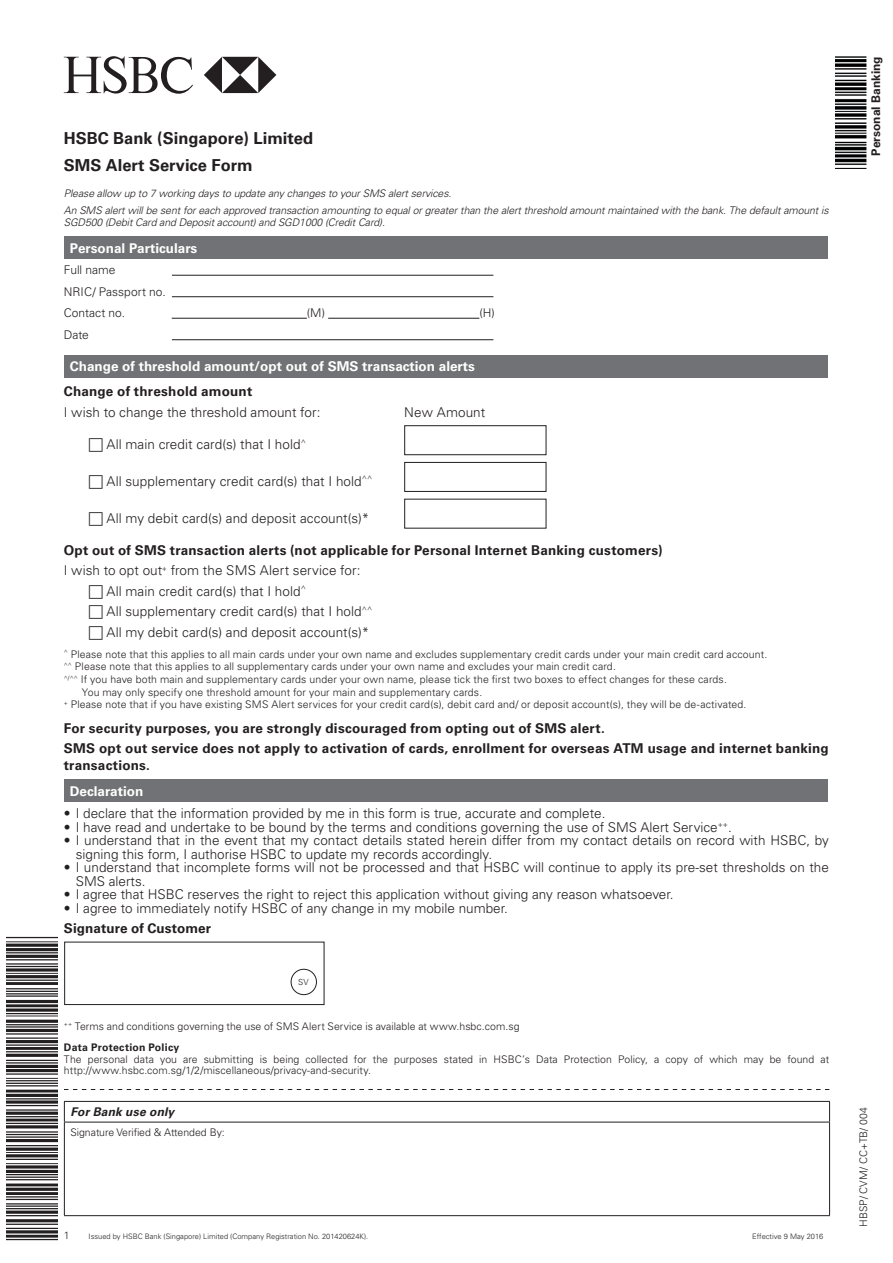
<style>
.page{position:relative;width:893px;height:1263px;background:#fff}
.page>*{position:absolute;margin:0;border:0;box-sizing:border-box;transform-origin:0 0}
.t1{font:700 16.5px "Univers";color:#231f20}
.Default{font:300 13.5px/13.5px "Univers LT Std";color:#231f20}
.Default-2{font:700 13.5px/16.2px "Univers LT Std";letter-spacing:.015em;color:#231f20}
.t2{font:700 13.5px "Univers";color:#fff}
.Body_text_9_11_5pt_L{font:700 13.5px "Univers LT Std";letter-spacing:.005em;color:#231f20}
.Body_text_9_11_5pt_L-2{font:300 12px "Univers LT Std";color:#231f20}
.t3{font:700 12px "Univers";color:#231f20}
.Body_text_9_11_5pt_L-3{font:italic 700 12px "Univers LT Std";letter-spacing:.02em;color:#231f20}
.Default-3{font:300 10.5px "Univers LT Std";letter-spacing:.015em;color:#231f20}
.Body_text_9_11_5pt_L-4{font:300 10.5px/10.5px "Univers LT Std";letter-spacing:.005em;color:#231f20}
.t4{font:italic 300 10.5px/12.6px "Univers";letter-spacing:-.01em;color:#231f20}
.Body_text_9_11_5pt_L-5{font:700 10.5px "Univers LT Std";letter-spacing:.025em;color:#231f20}
.t5{font:300 10.5px "Univers";color:#231f20}
.t6{font:300 8.4px "Univers LT Std";color:#231f20}
.t7{font:300 7.5px "Univers";color:#231f20}
</style>
<div class="page">
<img style="left:835px;top:56px;width:31px;height:113px">
<hr style="left:172px;top:275px;width:321px;height:1px;background:#231f20">
<hr style="left:172px;top:296px;width:321px;height:1px;background:#231f20">
<hr style="left:172px;top:318px;width:135px;height:1px;background:#231f20">
<hr style="left:328px;top:318px;width:151px;height:1px;background:#231f20">
<hr style="left:172px;top:339px;width:321px;height:1px;background:#231f20">
<div style="left:64px;top:236px;width:763px;height:22px;background:#717275"></div>
<div style="left:64px;top:355px;width:763px;height:22px;background:#717275"></div>
<div style="left:404px;top:425px;width:142px;height:30px;border:1px solid #231f20"></div>
<div style="left:404px;top:462px;width:142px;height:30px;border:1px solid #231f20"></div>
<div style="left:64px;top:780px;width:763px;height:22px;background:#717275"></div>
<svg style="left:64px;top:56px;width:129px;height:38px"></svg>
<svg style="left:204px;top:57px;width:72px;height:36px"></svg>
<svg style="left:64px;top:1089px;width:765px;height:1px"></svg>
<div style="left:64px;top:942px;width:260px;height:63px;border:1px solid #231f20"></div>
<div style="left:291px;top:969px;width:26px;height:26px;border:1px solid #231f20;border-radius:50%"></div>
<hr style="left:64px;top:1101px;width:766px;height:1px;background:#231f20">
<svg style="left:64px;top:1102px;width:1px;height:20px"></svg>
<svg style="left:829px;top:1102px;width:1px;height:20px"></svg>
<hr style="left:64px;top:1122px;width:766px;height:1px;background:#231f20">
<hr style="left:64px;top:1122px;width:1px;height:93px;background:#231f20">
<hr style="left:64px;top:1215px;width:766px;height:1px;background:#231f20">
<hr style="left:829px;top:1122px;width:1px;height:93px;background:#231f20">
<img style="left:6px;top:937px;width:52px;height:304px">
<p class="t1" style="left:64px;top:128px;width:251px">HSBC Bank (Singapore) Limited</p>
<p class="t1" style="left:64px;top:156px;width:191px">SMS Alert Service Form</p>
<p class="t4" style="left:64px;top:187px;width:389px">Please allow up to 7 working days to update any changes to your SMS alert services.</p>
<p class="t4" style="left:64px;top:203px;width:766px">An SMS alert will be sent for each approved transaction amounting to equal or greater than the alert threshold amount maintained with the bank. The default amount is<br>SGD500 (Debit Card and Deposit account) and SGD1000 (Credit Card).</p>
<p class="t2" style="left:70px;top:240px;width:129px">Personal Particulars</p>
<p class="Body_text_9_11_5pt_L-2" style="left:64px;top:263px;width:53px">Full name</p>
<p class="Body_text_9_11_5pt_L-2" style="left:64px;top:284px;width:103px">NRIC/ Passport no.</p>
<p class="Body_text_9_11_5pt_L-2" style="left:64px;top:306px;width:63px">Contact no.</p>
<p class="Body_text_9_11_5pt_L-2" style="left:307px;top:306px;width:20px">(M)</p>
<p class="Body_text_9_11_5pt_L-2" style="left:479px;top:306px;width:17px">(H)</p>
<p class="Body_text_9_11_5pt_L-2" style="left:64px;top:327px;width:27px">Date</p>
<p class="t2" style="left:70px;top:359px;width:407px">Change of threshold amount/opt out of SMS transaction alerts</p>
<p class="Default-2" style="left:64px;top:383px;width:190px">Change of threshold amount</p>
<p class="Default" style="left:64px;top:405px;width:258px">I wish to change the threshold amount for:</p>
<p class="Default" style="left:404px;top:405px;width:82px">New Amount</p>
<p class="Default" style="left:106px;top:438px;width:201px">All main credit card(s) that I hold<sup>^</sup></p>
<p class="Default" style="left:106px;top:474px;width:267px">All supplementary credit card(s) that I hold<sup>^^</sup></p>
<p class="Default" style="left:106px;top:511px;width:264px">All my debit card(s) and deposit account(s)*</p>
<p class="Default-2" style="left:64px;top:542px;width:600px">Opt out of SMS transaction alerts (not applicable for Personal Internet Banking customers)</p>
<p class="Default" style="left:64px;top:564px;width:298px">I wish to opt out<sup>+</sup> from the SMS Alert service for:</p>
<p class="Default" style="left:106px;top:584px;width:201px">All main credit card(s) that I hold<sup>^</sup></p>
<p class="Default" style="left:106px;top:605px;width:267px">All supplementary credit card(s) that I hold<sup>^^</sup></p>
<p class="Default" style="left:106px;top:625px;width:264px">All my debit card(s) and deposit account(s)*</p>
<p class="Default-3" style="left:64px;top:648px;width:705px"><sup>^</sup> Please note that this applies to all main cards under your own name and excludes supplementary credit cards under your main credit card account.</p>
<p class="Default-3" style="left:64px;top:660px;width:554px"><sup>^^</sup> Please note that this applies to all supplementary cards under your own name and excludes your main credit card.</p>
<p class="Default-3" style="left:64px;top:673px;width:665px"><sup>^/^^</sup> If you have both main and supplementary cards under your own name, please tick the first two boxes to effect changes for these cards.</p>
<p class="Default-3" style="left:82px;top:686px;width:402px">You may only specify one threshold amount for your main and supplementary cards.</p>
<p class="Default-3" style="left:64px;top:698px;width:684px"><sup>+</sup> Please note that if you have existing SMS Alert services for your credit card(s), debit card and/ or deposit account(s), they will be de-activated.</p>
<p class="Default-2" style="left:64px;top:720px;width:542px">For security purposes, you are strongly discouraged from opting out of SMS alert.</p>
<p class="Default-2" style="left:64px;top:741px;width:767px">SMS opt out service does not apply to activation of cards, enrollment for overseas ATM usage and internet banking transactions.</p>
<p class="t2" style="left:70px;top:783px;width:75px">Declaration</p>
<p class="Default" style="left:64px;top:806px;width:543px">• I declare that the information provided by me in this form is true, accurate and complete.</p>
<p class="Default" style="left:64px;top:820px;width:669px">• I have read and undertake to be bound by the terms and conditions governing the use of SMS Alert Service<sup>++</sup>.</p>
<p class="Default" style="left:76px;top:833px;width:755px;text-indent:-12px">• I understand that in the event that my contact details stated herein differ from my contact details on record with HSBC, by signing this form, I authorise HSBC to update my records accordingly.</p>
<p class="Default" style="left:76px;top:860px;width:755px;text-indent:-12px">• I understand that incomplete forms will not be processed and that HSBC will continue to apply its pre-set thresholds on the<br>SMS alerts.</p>
<p class="Default" style="left:64px;top:887px;width:611px">• I agree that HSBC reserves the right to reject this application without giving any reason whatsoever.</p>
<p class="Default" style="left:64px;top:901px;width:446px">• I agree to immediately notify HSBC of any change in my mobile number.</p>
<p class="Body_text_9_11_5pt_L" style="left:64px;top:920px;width:149px">Signature of Customer</p>
<p class="t6" style="left:298px;top:976px;width:12px">SV</p>
<p class="Body_text_9_11_5pt_L-4" style="left:64px;top:1021px;width:457px"><sup>++</sup> Terms and conditions governing the use of SMS Alert Service is available at www.hsbc.com.sg</p>
<p class="Body_text_9_11_5pt_L-5" style="left:64px;top:1041px;width:117px">Data Protection Policy</p>
<p class="Body_text_9_11_5pt_L-4" style="left:64px;top:1054px;width:767px">The personal data you are submitting is being collected for the purposes stated in HSBC’s Data Protection Policy, a copy of which may be found at http://www.hsbc.com.sg/1/2/miscellaneous/privacy-and-security.</p>
<p class="Body_text_9_11_5pt_L-3" style="left:70px;top:1105px;width:105px">For Bank use only</p>
<p class="Body_text_9_11_5pt_L-4" style="left:70px;top:1127px;width:156px">Signature Verified &amp; Attended By:</p>
<p class="t5" style="left:64px;top:1229px;width:7px">1</p>
<p class="t7" style="left:89px;top:1232px;width:281px">Issued by HSBC Bank (Singapore) Limited (Company Registration No. 201420624K).</p>
<p class="t7" style="left:752px;top:1232px;width:73px">Effective 9 May 2016</p>
<p class="t3" style="left:869px;top:155px;width:101px;rotate:-90deg">Personal Banking</p>
<p class="t5" style="left:857px;top:1227px;width:121px;rotate:-90deg">HBSP/ CVM/ CC+TB/ 004</p>
</div>
